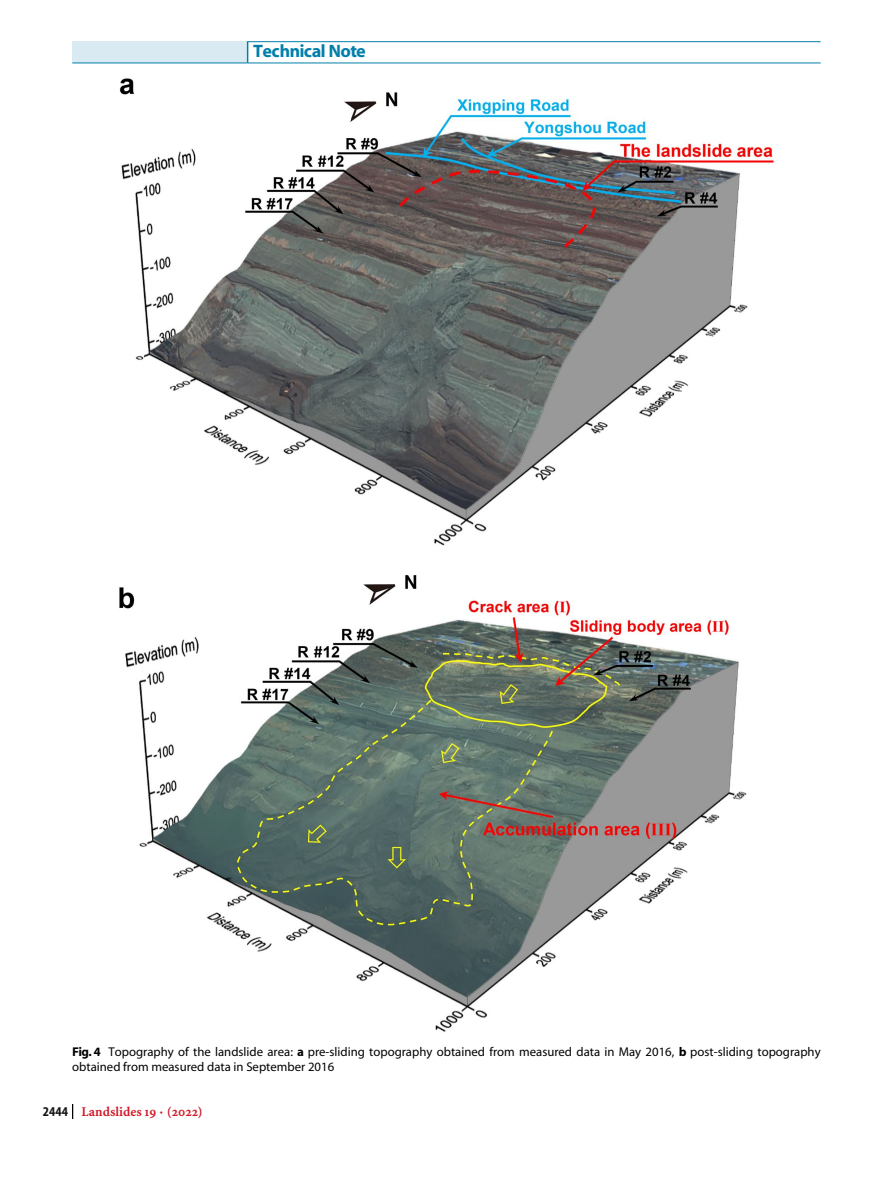
<style>
.page{position:relative;width:893px;height:1187px;background:#fff}
.page>*{position:absolute;margin:0;border:0;box-sizing:border-box;transform-origin:0 0}
.t1{font:700 18px "S Myriad";color:#007faa}
.t2{font:700 13.5px "S Minion Plus";color:#d11a29}
.t3{font:13.5px "Rfcvpf Adv TT152 d 38 d 7.B";color:#131413}
.t4{font:12.75px/15px "S Myriad Regular 2";color:#000}
.s1{font-family:"S Myriad";font-weight:700}
</style>
<div class="page">
<svg style="left:72px;top:1104px;width:1px;height:14px"></svg>
<div style="left:72px;top:42px;width:176px;height:21px;background:#daeaf3"></div>
<svg style="left:247px;top:42px;width:1px;height:21px"></svg>
<hr style="left:72px;top:63px;width:176px;height:1px;background:#007faa">
<hr style="left:247px;top:41px;width:574px;height:1px;background:#007faa">
<hr style="left:248px;top:63px;width:573px;height:1px;background:#007faa">
<img style="left:119px;top:78px;width:656px;height:954px">
<h1 class="t1" style="left:254px;top:42px;width:113px">Technical Note</h1>
<p class="t4" style="left:72px;top:1045px;width:750px"><span class="s1">Fig. 4</span> Topography of the landslide area: <span class="s1">a</span> pre-sliding topography obtained from measured data in May 2016, <span class="s1">b</span> post-sliding topography obtained from measured data in September 2016</p>
<p class="t3" style="left:43px;top:1106px;width:27px">2444</p>
<p class="t2" style="left:82px;top:1103px;width:122px">Landslides 19 · (2022)</p>
</div>
